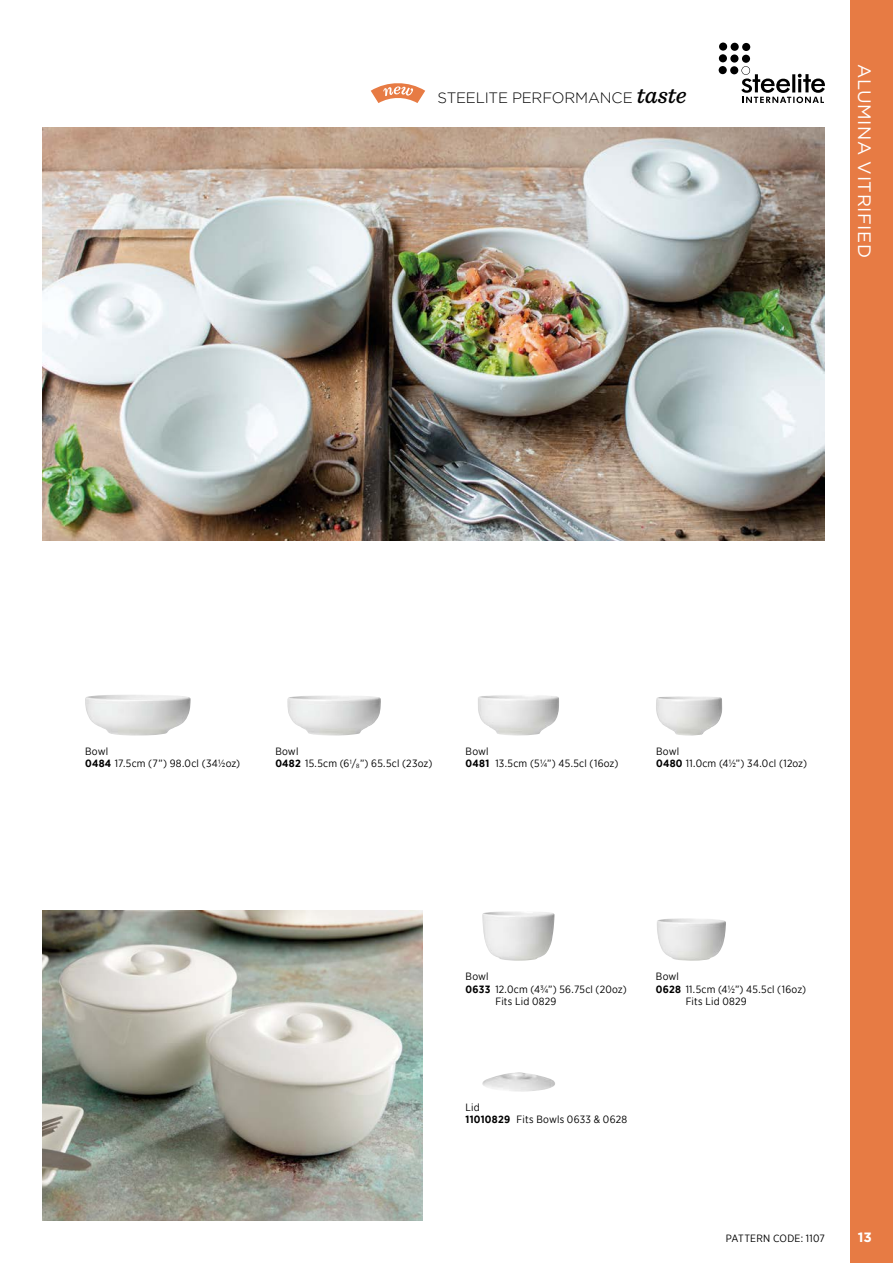
<style>
.page{position:relative;width:893px;height:1263px;background:#fff}
.page>*{position:absolute;margin:0;border:0;box-sizing:border-box;transform-origin:0 0}
.t1{font:18px "Gotham";letter-spacing:.03em;color:#fff}
.t2{font:300 15px "Gotham";letter-spacing:-.015em;color:#000}
.t3{font:700 13.5px "Gotham";color:#fff}
.t4{font:10.5px/12.8px "Gotham Narrow";letter-spacing:.02em;color:#000}
.s1{font-family:"Sentinel";font-weight:500;font-style:italic;font-size:24px}
.s2{font-weight:700}
.s3{font-size:6.15px}
</style>
<div class="page">
<div style="left:730px;top:66px;width:8px;height:8px;background:#000;border-radius:50%"></div>
<div style="left:719px;top:66px;width:8px;height:8px;background:#000;border-radius:50%"></div>
<div style="left:742px;top:55px;width:8px;height:8px;background:#000;border-radius:50%"></div>
<svg style="left:730px;top:54px;width:9px;height:9px"></svg>
<div style="left:719px;top:54px;width:8px;height:8px;background:#000;border-radius:50%"></div>
<div style="left:742px;top:43px;width:8px;height:8px;background:#000;border-radius:50%"></div>
<div style="left:731px;top:43px;width:8px;height:8px;background:#000;border-radius:50%"></div>
<div style="left:719px;top:43px;width:8px;height:8px;background:#000;border-radius:50%"></div>
<svg style="left:741px;top:66px;width:84px;height:37px"></svg>
<img style="left:43px;top:128px;width:782px;height:412px">
<svg style="left:371px;top:83px;width:54px;height:20px"></svg>
<img style="left:85px;top:695px;width:106px;height:41px">
<img style="left:287px;top:696px;width:94px;height:40px">
<img style="left:478px;top:695px;width:81px;height:40px">
<img style="left:656px;top:696px;width:66px;height:40px">
<img style="left:43px;top:911px;width:379px;height:309px">
<img style="left:482px;top:911px;width:73px;height:50px">
<img style="left:657px;top:918px;width:69px;height:43px">
<img style="left:482px;top:1072px;width:73px;height:20px">
<div style="left:850px;top:0;width:43px;height:1263px;background:#e77b44"></div>
<h2 class="t2" style="left:437px;top:90px;width:251px">STEELITE PERFORMANCE <span class="s1">taste</span></h2>
<h1 class="t1" style="left:875px;top:64px;width:195px;rotate:90deg">ALUMINA VITRIFIED</h1>
<p class="t4" style="left:85px;top:744px;width:157px">Bowl<br><span class="s2">0484</span> 17.5cm (7”) 98.0cl (34½oz)</p>
<p class="t4" style="left:275px;top:744px;width:159px">Bowl<br><span class="s2">0482</span> 15.5cm (6<sup>1</sup>/<span class="s3">8</span>”) 65.5cl (23oz)</p>
<p class="t4" style="left:466px;top:744px;width:154px">Bowl<br><span class="s2">0481</span> 13.5cm (5¼”) 45.5cl (16oz)</p>
<p class="t4" style="left:656px;top:744px;width:152px">Bowl<br><span class="s2">0480</span> 11.0cm (4½”) 34.0cl (12oz)</p>
<p class="t4" style="left:466px;top:969px;width:25px">Bowl</p>
<p class="t4" style="left:466px;top:982px;width:163px"><span class="s2">0633</span> 12.0cm (4¾”) 56.75cl (20oz)</p>
<p class="t4" style="left:495px;top:995px;width:63px">Fits Lid 0829</p>
<p class="t4" style="left:656px;top:969px;width:25px">Bowl</p>
<p class="t4" style="left:656px;top:982px;width:152px"><span class="s2">0628</span> 11.5cm (4½”) 45.5cl (16oz)</p>
<p class="t4" style="left:686px;top:995px;width:63px">Fits Lid 0829</p>
<p class="t4" style="left:466px;top:1100px;width:163px">Lid<br><span class="s2">11010829</span> Fits Bowls 0633 &amp; 0628</p>
<p class="t4" style="left:726px;top:1231px;width:101px">PATTERN CODE: 1107</p>
<p class="t3" style="left:858px;top:1229px;width:16px">13</p>
</div>
